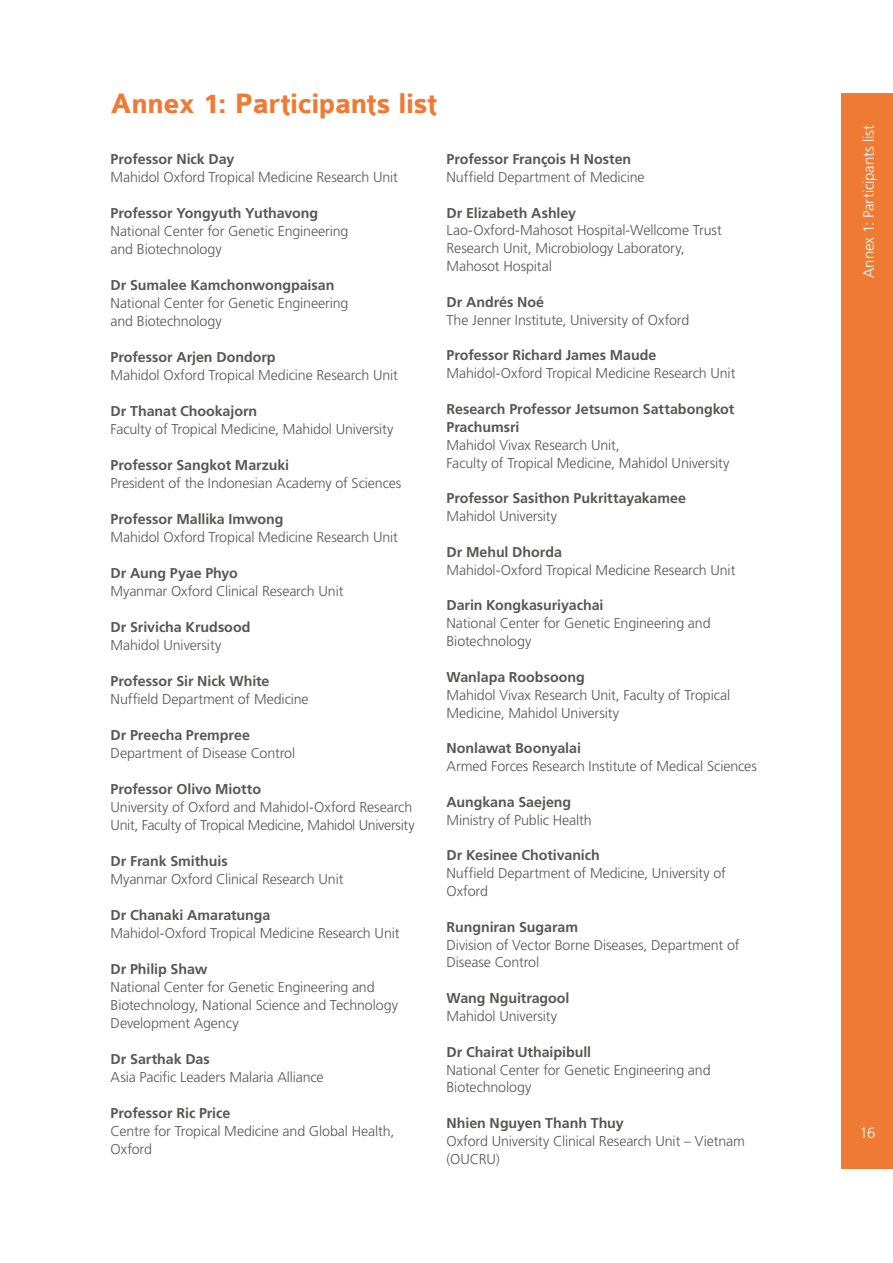
<style>
.page{position:relative;width:893px;height:1263px;background:#fff}
.page>*{position:absolute;margin:0;border:0;box-sizing:border-box;transform-origin:0 0}
.t1{font:700 30px "Colaborate";letter-spacing:-.015em;color:#ee7a34}
.t2{font:300 15px "Frutiger";letter-spacing:-.015em;color:#fff}
.t3{font:300 14.25px/17.9px "Frutiger";letter-spacing:-.01em;color:#575756}
.t4{font:700 14.25px/17.9px "Frutiger";letter-spacing:-.005em;color:#575756}
</style>
<div class="page">
<div style="left:842px;top:94px;width:51px;height:1075px;background:#ee7a34"></div>
<h1 class="t1" style="left:111px;top:88px;width:328px">Annex 1: Participants list</h1>
<p class="t4" style="left:111px;top:150px;width:125px">Professor Nick Day</p>
<p class="t3" style="left:111px;top:168px;width:289px">Mahidol Oxford Tropical Medicine Research Unit</p>
<p class="t4" style="left:111px;top:204px;width:209px">Professor Yongyuth Yuthavong</p>
<p class="t3" style="left:111px;top:222px;width:239px">National Center for Genetic Engineering and Biotechnology</p>
<p class="t4" style="left:111px;top:276px;width:225px">Dr Sumalee Kamchonwongpaisan</p>
<p class="t3" style="left:111px;top:294px;width:239px">National Center for Genetic Engineering and Biotechnology</p>
<p class="t4" style="left:111px;top:348px;width:166px">Professor Arjen Dondorp</p>
<p class="t3" style="left:111px;top:366px;width:289px">Mahidol Oxford Tropical Medicine Research Unit</p>
<p class="t4" style="left:111px;top:402px;width:148px">Dr Thanat Chookajorn</p>
<p class="t3" style="left:111px;top:420px;width:284px">Faculty of Tropical Medicine, Mahidol University</p>
<p class="t4" style="left:111px;top:456px;width:180px">Professor Sangkot Marzuki</p>
<p class="t3" style="left:111px;top:474px;width:292px">President of the Indonesian Academy of Sciences</p>
<p class="t4" style="left:111px;top:510px;width:175px">Professor Mallika Imwong</p>
<p class="t3" style="left:111px;top:528px;width:289px">Mahidol Oxford Tropical Medicine Research Unit</p>
<p class="t4" style="left:111px;top:564px;width:129px">Dr Aung Pyae Phyo</p>
<p class="t3" style="left:111px;top:582px;width:234px">Myanmar Oxford Clinical Research Unit</p>
<p class="t4" style="left:111px;top:618px;width:141px">Dr Srivicha Krudsood</p>
<p class="t3" style="left:111px;top:636px;width:112px">Mahidol University</p>
<p class="t4" style="left:111px;top:672px;width:161px">Professor Sir Nick White</p>
<p class="t3" style="left:111px;top:690px;width:200px">Nuffield Department of Medicine</p>
<p class="t4" style="left:111px;top:726px;width:141px">Dr Preecha Prempree</p>
<p class="t3" style="left:111px;top:744px;width:186px">Department of Disease Control</p>
<p class="t4" style="left:111px;top:780px;width:152px">Professor Olivo Miotto</p>
<p class="t3" style="left:111px;top:798px;width:306px">University of Oxford and Mahidol-Oxford Research<br>Unit, Faculty of Tropical Medicine, Mahidol University</p>
<p class="t4" style="left:111px;top:852px;width:119px">Dr Frank Smithuis</p>
<p class="t3" style="left:111px;top:870px;width:234px">Myanmar Oxford Clinical Research Unit</p>
<p class="t4" style="left:111px;top:906px;width:161px">Dr Chanaki Amaratunga</p>
<p class="t3" style="left:111px;top:924px;width:290px">Mahidol-Oxford Tropical Medicine Research Unit</p>
<p class="t4" style="left:111px;top:960px;width:98px">Dr Philip Shaw</p>
<p class="t3" style="left:111px;top:978px;width:289px">National Center for Genetic Engineering and<br>Biotechnology, National Science and Technology<br>Development Agency</p>
<p class="t4" style="left:111px;top:1050px;width:101px">Dr Sarthak Das</p>
<p class="t3" style="left:111px;top:1068px;width:215px">Asia Pacific Leaders Malaria Alliance</p>
<p class="t4" style="left:111px;top:1104px;width:121px">Professor Ric Price</p>
<p class="t3" style="left:111px;top:1122px;width:285px">Centre for Tropical Medicine and Global Health,<br>Oxford</p>
<p class="t4" style="left:446px;top:150px;width:186px">Professor François H Nosten</p>
<p class="t3" style="left:446px;top:168px;width:200px">Nuffield Department of Medicine</p>
<p class="t4" style="left:446px;top:204px;width:131px">Dr Elizabeth Ashley</p>
<p class="t3" style="left:446px;top:222px;width:277px">Lao-Oxford-Mahosot Hospital-Wellcome Trust<br>Research Unit, Microbiology Laboratory,<br>Mahosot Hospital</p>
<p class="t4" style="left:446px;top:293px;width:99px">Dr Andrés Noé</p>
<p class="t3" style="left:446px;top:311px;width:244px">The Jenner Institute, University of Oxford</p>
<p class="t4" style="left:446px;top:346px;width:211px">Professor Richard James Maude</p>
<p class="t3" style="left:446px;top:364px;width:290px">Mahidol-Oxford Tropical Medicine Research Unit</p>
<p class="t4" style="left:446px;top:400px;width:289px">Research Professor Jetsumon Sattabongkot<br>Prachumsri</p>
<p class="t3" style="left:446px;top:436px;width:284px">Mahidol Vivax Research Unit,<br>Faculty of Tropical Medicine, Mahidol University</p>
<p class="t4" style="left:446px;top:489px;width:241px">Professor Sasithon Pukrittayakamee</p>
<p class="t3" style="left:446px;top:507px;width:112px">Mahidol University</p>
<p class="t4" style="left:446px;top:543px;width:117px">Dr Mehul Dhorda</p>
<p class="t3" style="left:446px;top:561px;width:290px">Mahidol-Oxford Tropical Medicine Research Unit</p>
<p class="t4" style="left:446px;top:596px;width:159px">Darin Kongkasuriyachai</p>
<p class="t3" style="left:446px;top:614px;width:266px">National Center for Genetic Engineering and<br>Biotechnology</p>
<p class="t4" style="left:446px;top:668px;width:140px">Wanlapa Roobsoong</p>
<p class="t3" style="left:446px;top:686px;width:285px">Mahidol Vivax Research Unit, Faculty of Tropical<br>Medicine, Mahidol University</p>
<p class="t4" style="left:446px;top:739px;width:136px">Nonlawat Boonyalai</p>
<p class="t3" style="left:446px;top:757px;width:312px">Armed Forces Research Institute of Medical Sciences</p>
<p class="t4" style="left:446px;top:793px;width:126px">Aungkana Saejeng</p>
<p class="t3" style="left:446px;top:811px;width:147px">Ministry of Public Health</p>
<p class="t4" style="left:446px;top:846px;width:155px">Dr Kesinee Chotivanich</p>
<p class="t3" style="left:446px;top:864px;width:281px">Nuffield Department of Medicine, University of<br>Oxford</p>
<p class="t4" style="left:446px;top:918px;width:133px">Rungniran Sugaram</p>
<p class="t3" style="left:446px;top:936px;width:294px">Division of Vector Borne Diseases, Department of<br>Disease Control</p>
<p class="t4" style="left:446px;top:989px;width:125px">Wang Nguitragool</p>
<p class="t3" style="left:446px;top:1007px;width:112px">Mahidol University</p>
<p class="t4" style="left:446px;top:1043px;width:146px">Dr Chairat Uthaipibull</p>
<p class="t3" style="left:446px;top:1061px;width:266px">National Center for Genetic Engineering and<br>Biotechnology</p>
<p class="t4" style="left:446px;top:1114px;width:179px">Nhien Nguyen Thanh Thuy</p>
<p class="t3" style="left:446px;top:1132px;width:300px">Oxford University Clinical Research Unit – Vietnam (OUCRU)</p>
<p class="t2" style="left:860px;top:277px;width:154px;rotate:-90deg">Annex 1: Participants list</p>
<p class="t2" style="left:859px;top:1124px;width:17px">16</p>
</div>
